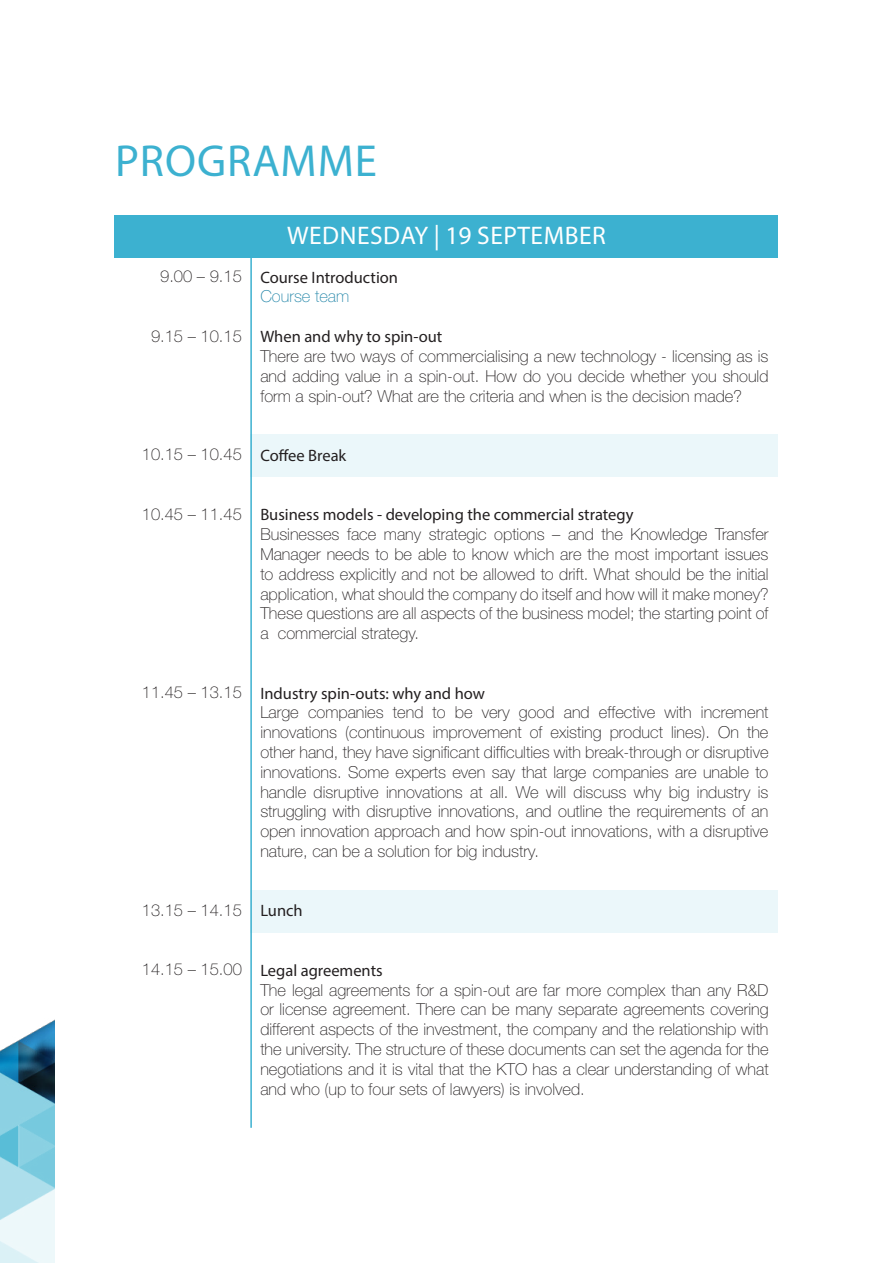
<style>
.page{position:relative;width:893px;height:1263px;background:#fff}
.page>*{position:absolute;margin:0;border:0;box-sizing:border-box;transform-origin:0 0}
.t1{font:45px "Myriad Pro";letter-spacing:.02em;color:#3cb1d0}
.t2{font:25.5px "Myriad Pro";letter-spacing:.02em;color:#fff}
.t3{font:100 16.5px/19.8px "Helvetica Neue LT Std";color:#231f20;text-align:justify}
.t4{font:16.5px "Myriad Pro";color:#231f20}
.t5{font:100 16.5px "Helvetica Neue LT Std";color:#2386a9}
</style>
<div class="page">
<div style="left:250px;top:434px;width:528px;height:43px;background:#ebf7fa"></div>
<div style="left:115px;top:215px;width:663px;height:43px;background:#3cb1d0"></div>
<hr style="left:250px;top:222px;width:2px;height:906px;background:#3cb1d0">
<div style="left:250px;top:891px;width:528px;height:42px;background:#ebf7fa"></div>
<img style="left:0;top:1020px;width:54px;height:243px">
<p class="t1" style="left:115px;top:133px;width:263px">PROGRAMME</p>
<p class="t2" style="left:287px;top:219px;width:320px">WEDNESDAY | 19 SEPTEMBER</p>
<p class="t3" style="left:160px;top:266px;width:83px">9.00 – 9.15</p>
<p class="t3" style="left:151px;top:326px;width:92px">9.15 – 10.15</p>
<p class="t4" style="left:260px;top:267px;width:139px">Course Introduction</p>
<p class="t5" style="left:260px;top:287px;width:90px">Course team</p>
<p class="t4" style="left:260px;top:326px;width:184px">When and why to spin-out</p>
<p class="t3" style="left:260px;top:346px;width:510px">There are two ways of commercialising a new technology - licensing as is and adding value in a spin-out. How do you decide whether you should form a spin-out? What are the criteria and when is the decision made?</p>
<p class="t3" style="left:142px;top:444px;width:101px">10.15 – 10.45</p>
<p class="t4" style="left:260px;top:445px;width:88px">Coffee Break</p>
<p class="t3" style="left:142px;top:504px;width:101px">10.45 – 11.45</p>
<p class="t4" style="left:260px;top:505px;width:375px">Business models - developing the commercial strategy</p>
<p class="t3" style="left:260px;top:524px;width:510px">Businesses face many strategic options – and the Knowledge Transfer Manager needs to be able to know which are the most important issues to address explicitly and not be allowed to drift. What should be the initial application, what should the company do itself and how will it make money?<br>These questions are all aspects of the business model; the starting point of a commercial strategy.</p>
<p class="t3" style="left:142px;top:682px;width:101px">11.45 – 13.15</p>
<p class="t4" style="left:260px;top:683px;width:226px">Industry spin-outs: why and how</p>
<p class="t3" style="left:260px;top:702px;width:510px">Large companies tend to be very good and effective with increment innovations (continuous improvement of existing product lines). On the other hand, they have significant difficulties with break-through or disruptive innovations. Some experts even say that large companies are unable to handle disruptive innovations at all. We will discuss why big industry is struggling with disruptive innovations, and outline the requirements of an open innovation approach and how spin-out innovations, with a disruptive nature, can be a solution for big industry.</p>
<p class="t3" style="left:142px;top:900px;width:101px">13.15 – 14.15</p>
<p class="t4" style="left:260px;top:901px;width:44px">Lunch</p>
<p class="t3" style="left:142px;top:959px;width:101px">14.15 – 15.00</p>
<p class="t4" style="left:260px;top:960px;width:124px">Legal agreements</p>
<p class="t3" style="left:260px;top:980px;width:510px">The legal agreements for a spin-out are far more complex than any R&amp;D or license agreement. There can be many separate agreements covering different aspects of the investment, the company and the relationship with the university. The structure of these documents can set the agenda for the negotiations and it is vital that the KTO has a clear understanding of what and who (up to four sets of lawyers) is involved.</p>
</div>
